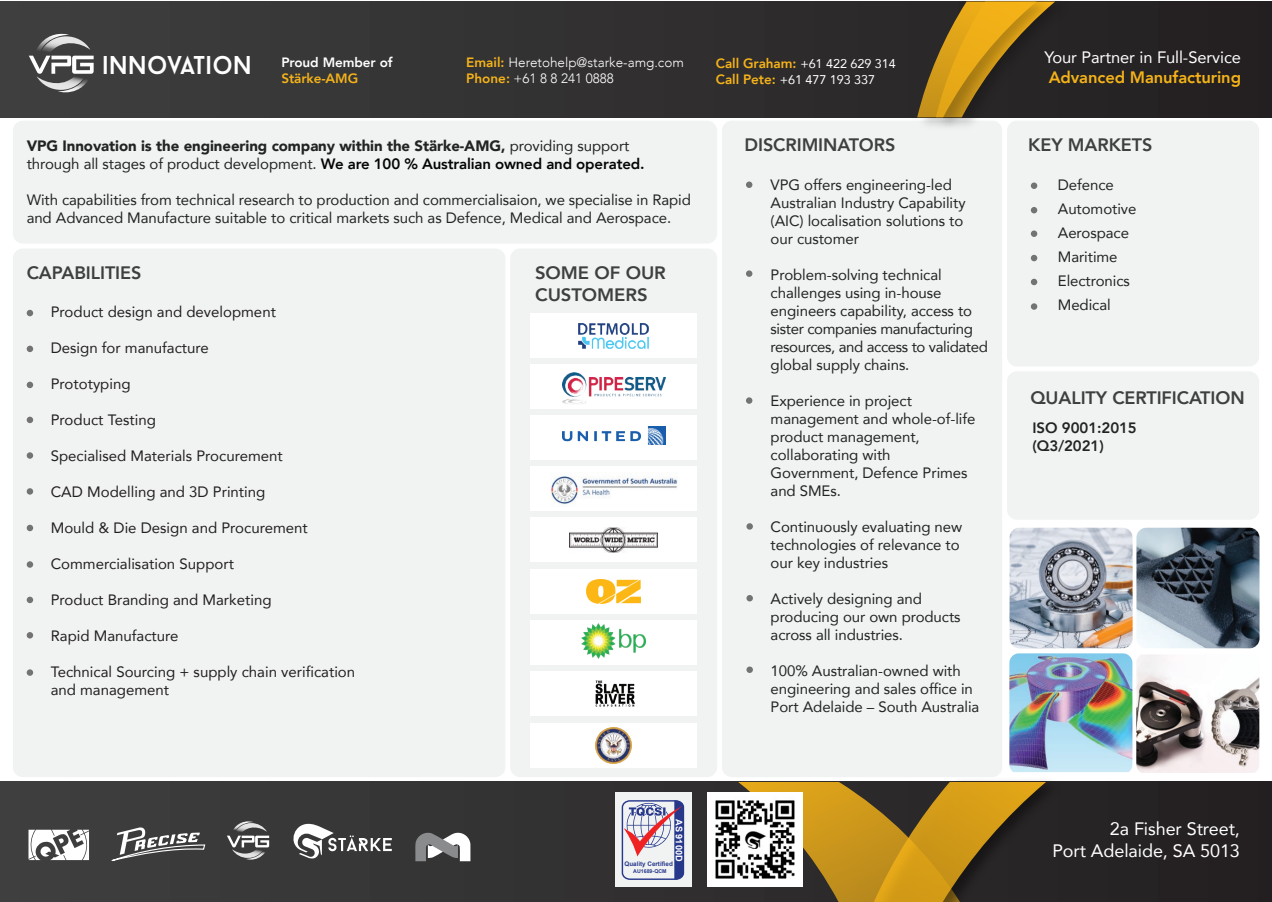
<style>
.page{position:relative;width:1272px;height:902px;background:#fff}
.page>*{position:absolute;margin:0;border:0;box-sizing:border-box;transform-origin:0 0}
.t1{font:25.65px "Baron Neue";color:#fff}
.t2{font:800 18px/21.6px "Avenir";letter-spacing:-.005em;color:#3f3f40}
.t3{font:18px/21.6px "Avenir";letter-spacing:-.005em;color:#fff;text-align:right}
.t4{font:16.5px "Avenir";letter-spacing:-.005em;color:#fff}
.t5{font:800 16.5px "Avenir";letter-spacing:-.005em;color:#f5b318}
.t6{font:15px/18px "Avenir";letter-spacing:-.005em;color:#222323}
.t7{font:15px/18px "Avenir";color:#231f20}
.t8{font:900 15px/18px "Avenir";letter-spacing:-.005em;color:#222323}
.t9{font:800 15px/18px "Avenir";letter-spacing:-.005em;color:#222323}
.t10{font:300 13.5px/16.2px "Avenir";color:#fff}
.t11{font:800 13.5px "Avenir";letter-spacing:-.005em;color:#fff}
.t12{font:800 13.5px "Avenir";letter-spacing:-.005em;color:#f5b318}
.t13{font:12.6px/16.2px "Avenir";letter-spacing:-.005em;color:#fff}
.t14{font:700 9.15px "Arial";color:#fff}
.t15{font:700 6.3px "Arial";color:#27388b}
.t16{font:700 5.25px "Arial";color:#27388b}
.s1{font-weight:800;color:#f5b318}
.s2{font-weight:800;font-size:13.5px;color:#f5b318}
.s3{font-weight:400}
.s4{font-weight:800;color:#050504}
</style>
<div class="page">
<svg style="left:0;top:781px;width:1271px;height:120px;background:#323132"></svg>
<div style="left:1046px;top:781px;width:21px;height:120px;background:#272425"></div>
<svg style="left:738px;top:781px;width:308px;height:120px;background:#8f6d1f"></svg>
<div style="left:13px;top:121px;width:704px;height:122px;background:#f1f3f3;border-radius:10px"></div>
<div style="left:13px;top:248px;width:492px;height:529px;background:#f1f3f3;border-radius:10px"></div>
<svg style="left:27px;top:310px;width:6px;height:6px"></svg>
<div style="left:27px;top:345px;width:6px;height:7px;background:#737373;border-radius:50%"></div>
<div style="left:27px;top:381px;width:6px;height:7px;background:#737373;border-radius:50%"></div>
<div style="left:27px;top:416px;width:6px;height:7px;background:#737373;border-radius:50%"></div>
<svg style="left:27px;top:452px;width:6px;height:6px"></svg>
<div style="left:27px;top:524px;width:6px;height:7px;background:#737373;border-radius:50%"></div>
<svg style="left:27px;top:488px;width:6px;height:6px"></svg>
<svg style="left:27px;top:561px;width:6px;height:6px"></svg>
<div style="left:27px;top:596px;width:6px;height:7px;background:#737373;border-radius:50%"></div>
<svg style="left:27px;top:669px;width:6px;height:6px"></svg>
<svg style="left:27px;top:632px;width:6px;height:6px"></svg>
<div style="left:1007px;top:371px;width:251px;height:148px;background:#f1f3f3;border-radius:10px"></div>
<div style="left:510px;top:248px;width:207px;height:529px;background:#f1f3f3;border-radius:10px"></div>
<div style="left:1007px;top:121px;width:251px;height:245px;background:#f1f3f3;border-radius:10px"></div>
<div style="left:1030px;top:182px;width:7px;height:7px;background:#737373;border-radius:50%"></div>
<div style="left:1030px;top:207px;width:7px;height:6px;background:#737373;border-radius:50%"></div>
<div style="left:1030px;top:230px;width:7px;height:7px;background:#737373;border-radius:50%"></div>
<div style="left:1030px;top:255px;width:7px;height:6px;background:#737373;border-radius:50%"></div>
<div style="left:1030px;top:279px;width:7px;height:6px;background:#737373;border-radius:50%"></div>
<div style="left:1030px;top:303px;width:7px;height:7px;background:#737373;border-radius:50%"></div>
<div style="left:722px;top:121px;width:280px;height:656px;background:#f1f3f3;border-radius:10px"></div>
<div style="left:746px;top:181px;width:6px;height:7px;background:#737373;border-radius:50%"></div>
<div style="left:746px;top:270px;width:6px;height:7px;background:#737373;border-radius:50%"></div>
<div style="left:746px;top:523px;width:7px;height:6px;background:#737373;border-radius:50%"></div>
<div style="left:746px;top:666px;width:7px;height:7px;background:#737373;border-radius:50%"></div>
<div style="left:746px;top:595px;width:7px;height:6px;background:#737373;border-radius:50%"></div>
<div style="left:746px;top:397px;width:6px;height:7px;background:#737373;border-radius:50%"></div>
<div style="left:615px;top:792px;width:76px;height:94px;background:#f1f3f3"></div>
<svg style="left:621px;top:800px;width:64px;height:80px"></svg>
<div style="left:530px;top:313px;width:167px;height:45px;background:#fff"></div>
<div style="left:530px;top:364px;width:167px;height:45px;background:#fff"></div>
<div style="left:530px;top:415px;width:167px;height:45px;background:#fff"></div>
<div style="left:530px;top:466px;width:167px;height:45px;background:#fff"></div>
<div style="left:530px;top:517px;width:167px;height:45px;background:#fff"></div>
<div style="left:530px;top:569px;width:167px;height:45px;background:#fff"></div>
<div style="left:530px;top:620px;width:167px;height:45px;background:#fff"></div>
<div style="left:530px;top:671px;width:167px;height:45px;background:#fff"></div>
<div style="left:530px;top:722px;width:167px;height:45px;background:#fff"></div>
<svg style="left:28px;top:829px;width:61px;height:31px"></svg>
<svg style="left:292px;top:821px;width:100px;height:37px"></svg>
<svg style="left:227px;top:821px;width:42px;height:42px;background:#706f70"></svg>
<svg style="left:111px;top:827px;width:95px;height:33px;background:#6b6b6c"></svg>
<svg style="left:415px;top:830px;width:55px;height:31px"></svg>
<img style="left:707px;top:792px;width:95px;height:94px">
<svg style="left:0;top:2px;width:1271px;height:115px;background:#313031"></svg>
<div style="left:1057px;top:1px;width:19px;height:117px;background:#272425"></div>
<img style="left:912px;top:0;width:145px;height:128px">
<svg style="left:917px;top:2px;width:138px;height:115px;background:#7a5d1e"></svg>
<img style="left:578px;top:323px;width:70px;height:25px">
<img style="left:562px;top:426px;width:103px;height:18px">
<img style="left:569px;top:527px;width:89px;height:25px">
<img style="left:587px;top:579px;width:53px;height:24px">
<img style="left:581px;top:623px;width:65px;height:35px">
<img style="left:595px;top:680px;width:40px;height:27px">
<img style="left:551px;top:476px;width:126px;height:29px">
<img style="left:562px;top:372px;width:103px;height:32px">
<img style="left:595px;top:727px;width:36px;height:36px">
<svg style="left:29px;top:34px;width:65px;height:65px;background:#727273"></svg>
<img style="left:1009px;top:527px;width:123px;height:121px">
<img style="left:1136px;top:527px;width:123px;height:121px">
<img style="left:1009px;top:653px;width:123px;height:119px">
<img style="left:1136px;top:655px;width:123px;height:117px">
<h1 class="t1" style="left:102px;top:49px;width:152px">INNOVATION</h1>
<p class="t11" style="left:281px;top:52px;width:113px">Proud Member of</p>
<p class="t12" style="left:281px;top:68px;width:78px">Stärke-AMG</p>
<p class="t10" style="left:466px;top:54px;width:219px"><span class="s1">Email:</span> Heretohelp@starke-amg.com<br><span class="s1">Phone:</span> +61 8 8 241 0888</p>
<p class="t13" style="left:716px;top:55px;width:181px"><span class="s2">Call Graham:</span> +61 422 629 314<br><span class="s2">Call Pete:</span> +61 477 193 337</p>
<p class="t4" style="left:1044px;top:44px;width:198px">Your Partner in Full-Service</p>
<p class="t5" style="left:1048px;top:64px;width:194px">Advanced Manufacturing</p>
<p class="t8" style="left:27px;top:136px;width:619px">VPG Innovation is the engineering company within the Stärke-AMG, <span class="s3">providing support through all stages of product development.</span> <span class="s4">We are 100 % Australian owned and operated.</span></p>
<p class="t6" style="left:27px;top:190px;width:665px">With capabilities from technical research to production and commercialisaion, we specialise in Rapid and Advanced Manufacture suitable to critical markets such as Defence, Medical and Aerospace.</p>
<p class="t2" style="left:27px;top:262px;width:116px">CAPABILITIES</p>
<p class="t7" style="left:51px;top:302px;width:227px">Product design and development</p>
<p class="t7" style="left:51px;top:338px;width:160px">Design for manufacture</p>
<p class="t7" style="left:51px;top:374px;width:81px">Prototyping</p>
<p class="t7" style="left:51px;top:410px;width:107px">Product Testing</p>
<p class="t7" style="left:51px;top:446px;width:234px">Specialised Materials Procurement</p>
<p class="t7" style="left:51px;top:482px;width:216px">CAD Modelling and 3D Printing</p>
<p class="t7" style="left:51px;top:518px;width:259px">Mould &amp; Die Design and Procurement</p>
<p class="t7" style="left:51px;top:554px;width:185px">Commercialisation Support</p>
<p class="t7" style="left:51px;top:590px;width:222px">Product Branding and Marketing</p>
<p class="t7" style="left:51px;top:626px;width:129px">Rapid Manufacture</p>
<p class="t7" style="left:51px;top:662px;width:306px">Technical Sourcing + supply chain verification and management</p>
<p class="t2" style="left:535px;top:262px;width:132px">SOME OF OUR<br>CUSTOMERS</p>
<p class="t14" style="left:685px;top:819px;width:44px;rotate:90deg">AS 9100D</p>
<p class="t15" style="left:624px;top:859px;width:50px">Quality Certified</p>
<p class="t16" style="left:633px;top:867px;width:35px">AU1689-QCM</p>
<p class="t2" style="left:744px;top:133px;width:152px">DISCRIMINATORS</p>
<p class="t2" style="left:1028px;top:134px;width:126px">KEY MARKETS</p>
<p class="t6" style="left:770px;top:175px;width:196px">VPG offers engineering-led<br>Australian Industry Capability (AIC) localisation solutions to our customer</p>
<p class="t6" style="left:770px;top:265px;width:219px">Problem-solving technical challenges using in-house engineers capability, access to sister companies manufacturing resources, and access to validated global supply chains.</p>
<p class="t6" style="left:770px;top:391px;width:206px">Experience in project management and whole-of-life product management, collaborating with<br>Government, Defence Primes and SMEs.</p>
<p class="t6" style="left:770px;top:517px;width:193px">Continuously evaluating new technologies of relevance to our key industries</p>
<p class="t6" style="left:770px;top:589px;width:191px">Actively designing and producing our own products across all industries.</p>
<p class="t6" style="left:770px;top:661px;width:210px">100% Australian-owned with engineering and sales office in<br>Port Adelaide – South Australia</p>
<p class="t6" style="left:1057px;top:172px;width:80px;line-height:24px">Defence<br>Automotive<br>Aerospace<br>Maritime<br>Electronics<br>Medical</p>
<p class="t2" style="left:1030px;top:387px;width:216px">QUALITY CERTIFICATION</p>
<p class="t9" style="left:1032px;top:419px;width:106px">ISO 9001:2015 (Q3/2021)</p>
<p class="t3" style="left:1052px;top:817px;width:189px">2a Fisher Street,<br>Port Adelaide, SA 5013</p>
</div>
